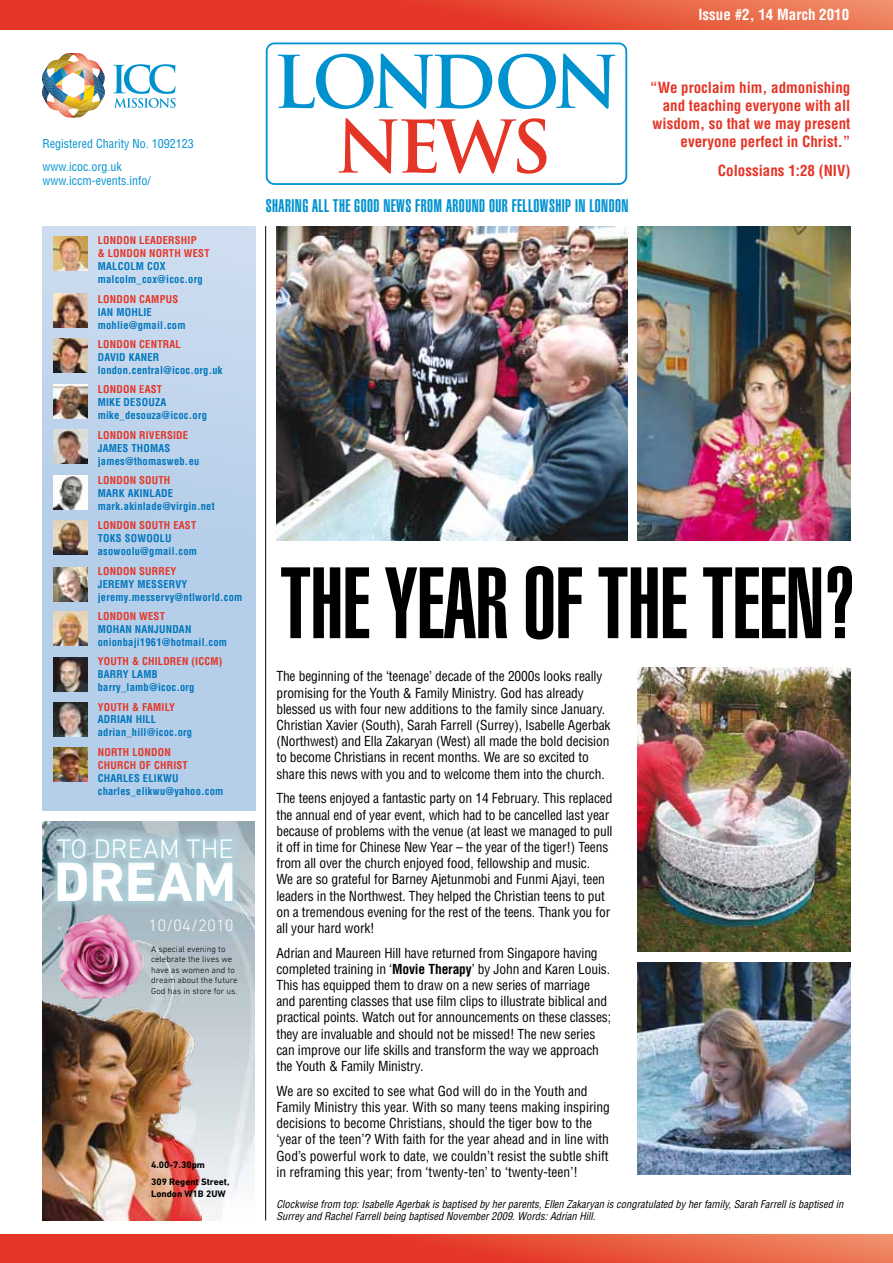
<style>
.page{position:relative;width:893px;height:1263px;background:#fff}
.page>*{position:absolute;margin:0;border:0;box-sizing:border-box;transform-origin:0 0}
.t1{font:900 extra-condensed 99.45px "Helvetica";letter-spacing:-.01em;color:#000}
.t2{font:700 56.4px "DIN Next LT Pro";color:#fff}
.t3{font:300 27.3px "DIN Next LT Pro";color:#fff}
.t4{font:900 extra-condensed 18px "Helvetica";letter-spacing:.025em;color:#0091cf}
.t5{font:300 16.8px "DIN Next LT Pro";color:#fff}
.t6{font:700 condensed 15px/18px "Helvetica";color:#e53527;text-align:right}
.t7{font:700 condensed 15px "Helvetica";color:#fff}
.t8{font:condensed 13.5px/16.2px "Helvetica";letter-spacing:-.01em;color:#000}
.t9{font:condensed 12px/23px "Helvetica";color:#0091cf}
.t10{font:700 condensed 10.5px/13px "Helvetica";letter-spacing:.02em;color:#0076bd}
.t11{font:700 condensed 10.5px/13px "Helvetica";letter-spacing:.02em;color:#e53527}
.t12{font:italic condensed 10.5px/12.6px "Helvetica";color:#000}
.t13{font:700 9.6px/17px "DIN Next LT Pro";color:#000}
.t14{font:300 8.85px/10.5px "DIN Next LT Pro";color:#000}
.s1{font-weight:700}
</style>
<div class="page">
<div style="left:43px;top:226px;width:212px;height:584px;background:linear-gradient(to bottom,#cadaed,#aec9e6)"></div>
<svg style="left:113px;top:64px;width:63px;height:44px"></svg>
<img style="left:42px;top:53px;width:63px;height:64px">
<hr style="left:265px;top:226px;width:1px;height:994px;background:#000">
<div style="left:266px;top:43px;width:361px;height:142px;border:2px solid #0091cf;border-radius:8px"></div>
<svg style="left:278px;top:53px;width:214px;height:56px"></svg>
<svg style="left:498px;top:53px;width:117px;height:56px"></svg>
<svg style="left:338px;top:118px;width:208px;height:56px"></svg>
<img style="left:276px;top:226px;width:351px;height:314px">
<img style="left:53px;top:236px;width:34px;height:34px">
<img style="left:53px;top:293px;width:34px;height:35px">
<img style="left:53px;top:339px;width:34px;height:34px">
<img style="left:53px;top:384px;width:34px;height:34px">
<img style="left:53px;top:430px;width:34px;height:34px">
<img style="left:53px;top:475px;width:34px;height:34px">
<img style="left:53px;top:521px;width:34px;height:34px">
<img style="left:53px;top:611px;width:34px;height:35px">
<img style="left:53px;top:567px;width:34px;height:34px">
<img style="left:53px;top:657px;width:34px;height:34px">
<img style="left:53px;top:702px;width:34px;height:34px">
<img style="left:53px;top:748px;width:34px;height:34px">
<svg style="left:0;top:0;width:893px;height:29px;background:#e74a34"></svg>
<svg style="left:0;top:1234px;width:893px;height:29px;background:#e74b35"></svg>
<img style="left:43px;top:821px;width:211px;height:399px">
<img style="left:60px;top:912px;width:84px;height:87px">
<svg style="left:46px;top:852px;width:194px;height:58px;background:#abc7d0"></svg>
<svg style="left:47px;top:827px;width:194px;height:39px;background:#a8c2cb"></svg>
<img style="left:43px;top:999px;width:158px;height:221px">
<img style="left:638px;top:668px;width:212px;height:283px">
<img style="left:638px;top:963px;width:212px;height:212px">
<img style="left:638px;top:226px;width:212px;height:314px">
<p class="t9" style="left:42px;top:132px;width:153px">Registered Charity No. 1092123 www.icoc.org.uk</p>
<p class="t9" style="left:42px;top:169px;width:110px">www.iccm-events.info/</p>
<p class="t11" style="left:98px;top:234px;width:113px">London leadership<br>&amp; LONDO N NORTH WEST</p>
<p class="t10" style="left:98px;top:260px;width:106px">Malcolm Cox malcolm_cox@icoc.org</p>
<p class="t11" style="left:98px;top:292px;width:82px">london Campus</p>
<p class="t10" style="left:98px;top:305px;width:89px">Ian Mohlie mohlie@gmail.com</p>
<p class="t11" style="left:98px;top:338px;width:84px">london CENTRAL</p>
<p class="t10" style="left:98px;top:351px;width:126px">DAVID KANER london.central@icoc.org.uk</p>
<p class="t11" style="left:98px;top:383px;width:63px">london East</p>
<p class="t10" style="left:98px;top:396px;width:111px">Mike Desouza mike_desouza@icoc.org</p>
<p class="t11" style="left:98px;top:428px;width:92px">london Riverside</p>
<p class="t10" style="left:98px;top:441px;width:103px">JAMES THO MAS james@thomasweb.eu</p>
<p class="t11" style="left:98px;top:473px;width:74px">london South</p>
<p class="t10" style="left:98px;top:486px;width:42px">mark akinl</p>
<p class="t10" style="left:98px;top:486px;width:118px;text-indent:57px">ade mark.akinlade@virgin.net</p>
<p class="t11" style="left:98px;top:519px;width:98px">london South East</p>
<p class="t10" style="left:98px;top:532px;width:101px">Toks Sowoolu asowoolu@gmail.com</p>
<p class="t11" style="left:98px;top:564px;width:49px">LONDON SURRE</p>
<p class="t11" style="left:171px;top:564px;width:7px">Y</p>
<p class="t10" style="left:98px;top:577px;width:55px">JEREMY MESSER</p>
<p class="t10" style="left:98px;top:577px;width:146px;text-indent:78px">VY jeremy.messervy@ntlworld.com</p>
<p class="t11" style="left:98px;top:609px;width:66px">london West</p>
<p class="t10" style="left:98px;top:622px;width:131px">mohan nanjundan onionbaji1961@hotmail.com</p>
<p class="t11" style="left:98px;top:655px;width:126px">Youth &amp; Children (ICCM)</p>
<p class="t10" style="left:98px;top:668px;width:98px">Barry Lamb barry_lamb@icoc.org</p>
<p class="t11" style="left:98px;top:700px;width:62px">Youth &amp; Family</p>
<p class="t10" style="left:98px;top:713px;width:96px">Adrian Hill adrian_hill@icoc.org</p>
<p class="t11" style="left:98px;top:745px;width:74px">NORTH LONDON<br>CHUR</p>
<p class="t11" style="left:124px;top:758px;width:66px">CH OF CHRIST</p>
<p class="t10" style="left:98px;top:771px;width:52px">Charles Elikw</p>
<p class="t10" style="left:98px;top:771px;width:127px;text-indent:74px">u charles_elikwu@yahoo.com</p>
<h3 class="t3" style="left:57px;top:833px;width:178px">TO DREAM THE</h3>
<h2 class="t2" style="left:54px;top:849px;width:184px">DREAM</h2>
<p class="t5" style="left:148px;top:915px;width:87px">10/04/2010</p>
<p class="t14" style="left:151px;top:943px;width:88px">A special evening to celebrate the lives we have as women and to dream about the future<br>God has in store for us.</p>
<p class="t13" style="left:151px;top:1156px;width:80px">4.00-7.30pm<br>309 Regent Street,</p>
<p class="t13" style="left:151px;top:1185px;width:76px">London W1B 2UW</p>
<p class="t7" style="left:698px;top:6px;width:152px">Issue #2, 14 March 2010</p>
<h3 class="t4" style="left:266px;top:195px;width:364px">SHARING ALL THE GOOD NEWS FROM AROUND OUR FELLOWSHIP IN LONDON</h3>
<p class="t6" style="left:650px;top:78px;width:202px">“We proclaim him, admonishing and teaching everyone with all wisdom, so that we may present everyone perfect in Christ.”</p>
<p class="t6" style="left:718px;top:161px;width:134px">Colossians 1:28 (NIV)</p>
<h1 class="t1" style="left:280px;top:546px;width:578px">THE YEAR OF THE TEEN?</h1>
<p class="t8" style="left:276px;top:668px;width:336px">The beginning of the ‘teenage’ decade of the 2000s looks really promising for the Youth &amp; Family Ministry. God has already blessed us with four new additions to the family since January.<br>Christian Xavier (South), Sarah Farrell (Surrey), Isabelle Agerbak (Northwest) and Ella Zakaryan (West) all made the bold decision to become Christians in recent months. We are so excited to share this news with you and to welcome them into the church.</p>
<p class="t8" style="left:276px;top:790px;width:338px">The teens enjoyed a fantastic party on 14 February. This replaced the annual end of year event, which had to be cancelled last year because of problems with the venue (at least we managed to pull it off in time for Chinese New Year – the year of the tiger!) Teens from all over the church enjoyed food, fellowship and music.<br>We are so grateful for Barney Ajetunmobi and Funmi Ajayi, teen leaders in the Northwest. They helped the Christian teens to put on a tremendous evening for the rest of the teens. Thank you for all your hard work!</p>
<p class="t8" style="left:276px;top:944px;width:336px">Adrian and Maureen Hill have returned from Singapore having completed training in ‘<span class="s1">Movie Therapy</span>’ by John and Karen Louis.<br>This has equipped them to draw on a new series of marriage and parenting classes that use film clips to illustrate biblical and practical points. Watch out for announcements on these classes; they are invaluable and should not be missed! The new series can improve our life skills and transform the way we approach the Youth &amp; Family Ministry.</p>
<p class="t8" style="left:276px;top:1083px;width:335px">We are so excited to see what God will do in the Youth and Family Ministry this year. With so many teens making inspiring decisions to become Christians, should the tiger bow to the ‘year of the teen’? With faith for the year ahead and in line with God’s powerful work to date, we couldn’t resist the subtle shift in reframing this year; from ‘twenty-ten’ to ‘twenty-teen’!</p>
<p class="t12" style="left:276px;top:1197px;width:568px">Clockwise from top: Isabelle Agerbak is baptised by her parents, Ellen Zakaryan is congratulated by her family, Sarah Farrell is baptised in<br>Surrey and Rachel Farrell being baptised November 2009. Words: Adrian Hill.</p>
</div>
